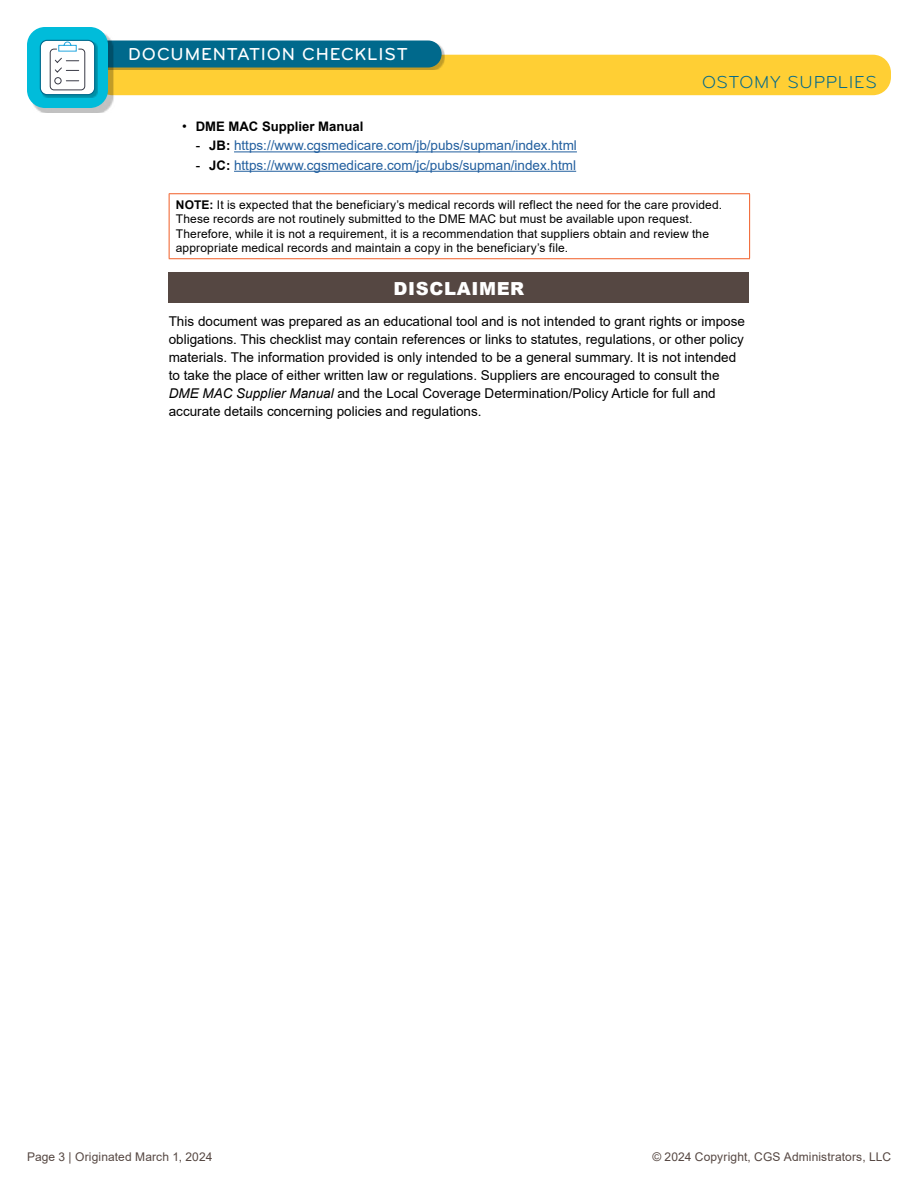
<style>
.page{position:relative;width:918px;height:1188px;background:#fff}
.page>*{position:absolute;margin:0;border:0;box-sizing:border-box;transform-origin:0 0}
.t1{font:500 18px "Bryant Pro";letter-spacing:.045em;color:#fff}
.t2{font:18px "Bryant Pro";letter-spacing:.04em;color:#00698c}
.t3{font:900 18px "Arial";letter-spacing:.035em;color:#fff}
.t4{font:13.5px/18px "Arial";color:#000}
.t5{font:13.5px "Arial";color:#215e9e}
.t6{font:700 13.2px "Arial";color:#000}
.t7{font:12px/14.2px "Arial";letter-spacing:.01em;color:#000}
.t8{font:12px "Arial";letter-spacing:.01em;color:#554742}
.s1{font-weight:400;font-size:13.5px}
.s2{color:#000}
.s3{font-weight:700;font-size:13.2px;color:#000}
.s4{font-weight:700}
.s5{font-style:italic}
</style>
<div class="page">
<div style="left:94px;top:55px;width:797px;height:40px;background:#ffcf34;border-radius:18px"></div>
<div style="left:96px;top:43px;width:349px;height:27px;background:#000;opacity:.25"></div>
<div style="left:94px;top:40px;width:348px;height:28px;background:#00698c;border-radius:14px"></div>
<div style="left:32px;top:32px;width:83px;height:81px;background:#000;opacity:.25"></div>
<div style="left:27px;top:27px;width:81px;height:81px;background:#00bcda;border-radius:18px"></div>
<div style="left:42px;top:42px;width:56px;height:56px;background:#000;opacity:.25"></div>
<div style="left:40px;top:40px;width:55px;height:55px;background:#fff;border-radius:7px"></div>
<div style="left:50px;top:49px;width:35px;height:41px;border:1px solid #3a3b47;border-radius:4px"></div>
<svg style="left:54px;top:42px;width:25px;height:43px"></svg>
<div style="left:40px;top:40px;width:55px;height:55px;border:1px solid #00698c;border-radius:7px"></div>
<hr style="left:234px;top:152px;width:343px;height:1px;background:#215e9e">
<hr style="left:234px;top:171px;width:342px;height:1px;background:#215e9e">
<div style="left:169px;top:272px;width:580px;height:30px;background:#554742"></div>
<svg style="left:170px;top:194px;width:579px;height:1px"></svg>
<hr style="left:169px;top:193px;width:581px;height:1px;background:#f15d26">
<hr style="left:169px;top:194px;width:1px;height:64px;background:#f15d26">
<hr style="left:749px;top:194px;width:1px;height:64px;background:#f15d26">
<hr style="left:169px;top:258px;width:581px;height:1px;background:#f15d26">
<h1 class="t1" style="left:128px;top:43px;width:281px">DOCUMENTATION CHECKLIST</h1>
<h1 class="t2" style="left:702px;top:72px;width:176px">OSTOMY SUPPLIES</h1>
<p class="t6" style="left:182px;top:117px;width:183px"><span class="s1">•</span> DME MAC Supplier Manual</p>
<p class="t5" style="left:196px;top:136px;width:383px"><span class="s2">-</span> <span class="s3">JB:</span> https://www.cgsmedicare.com/jb/pubs/supman/index.html</p>
<p class="t5" style="left:196px;top:156px;width:382px"><span class="s2">-</span> <span class="s3">JC:</span> https://www.cgsmedicare.com/jc/pubs/supman/index.html</p>
<p class="t7" style="left:176px;top:198px;width:548px"><span class="s4">NOTE:</span> It is expected that the beneficiary’s medical records will reflect the need for the care provided.<br>These records are not routinely submitted to the DME MAC but must be available upon request.<br>Therefore, while it is not a requirement, it is a recommendation that suppliers obtain and review the appropriate medical records and maintain a copy in the beneficiary’s file.</p>
<h1 class="t3" style="left:394px;top:275px;width:132px">DISCLAIMER</h1>
<p class="t4" style="left:169px;top:313px;width:578px">This document was prepared as an educational tool and is not intended to grant rights or impose obligations. This checklist may contain references or links to statutes, regulations, or other policy materials. The information provided is only intended to be a general summary. It is not intended to take the place of either written law or regulations. Suppliers are encouraged to consult the <span class="s5">DME MAC Supplier Manual</span> and the Local Coverage Determination/Policy Article for full and accurate details concerning policies and regulations.</p>
<p class="t8" style="left:27px;top:1149px;width:187px">Page 3 | Originated March 1, 2024</p>
<p class="t8" style="left:652px;top:1149px;width:240px">© 2024 Copyright, CGS Administrators, LLC</p>
</div>
